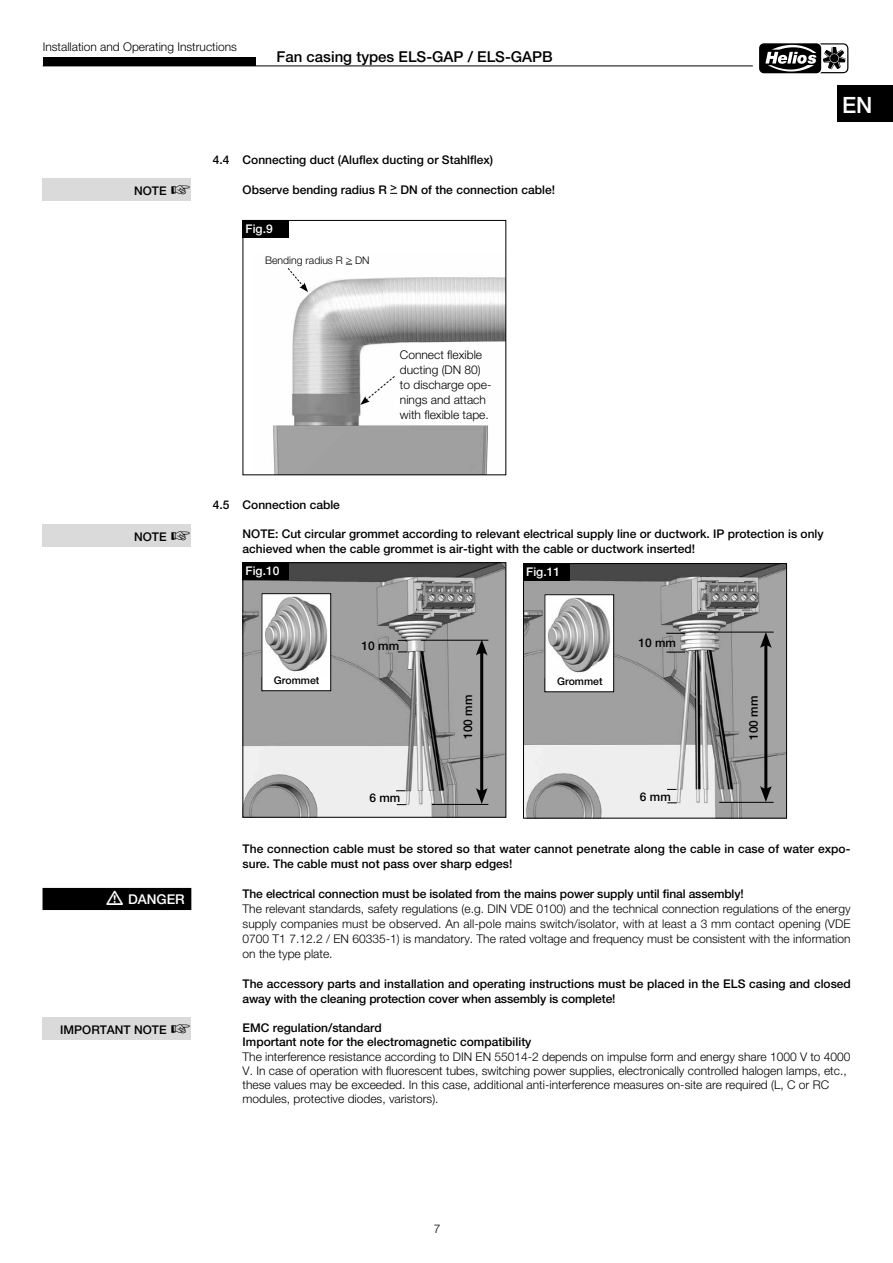
<style>
.page{position:relative;width:893px;height:1263px;background:#fff}
.page>*{position:absolute;margin:0;border:0;box-sizing:border-box;transform-origin:0 0}
.t1{font:500 22.5px "Helvetica Neue LTW1 G";color:#fff}
.t2{font:500 15px "Helvetica Neue LTW1 G";color:#000}
.t3{font:500 13.5px "Helvetica Neue LTW1 G";color:#fff}
.t4{font:300 12px/15px "Helvetica Neue LTW1 G";color:#000}
.t5{font:500 12px/15px "Helvetica Neue LTW1 G";color:#000}
.t6{font:500 12px "Helvetica Neue LTW1 G";color:#fff}
.t7{font:300 10.5px "Helvetica Neue LTW1 G";color:#000}
.t8{font:500 10.5px "Helvetica Neue LTW1 G";color:#000}
.s1{font-family:"Arial";font-weight:400}
</style>
<div class="page">
<div style="left:838px;top:85px;width:55px;height:36px;background:#000"></div>
<hr style="left:43px;top:66px;width:710px;height:1px;background:#000">
<div style="left:43px;top:57px;width:212px;height:9px;background:#000"></div>
<svg style="left:759px;top:43px;width:90px;height:31px"></svg>
<div style="left:759px;top:43px;width:62px;height:30px;background:#000;border-radius:5px"></div>
<svg style="left:765px;top:43px;width:83px;height:30px"></svg>
<div style="left:43px;top:179px;width:148px;height:22px;background:#dadada"></div>
<img style="left:273px;top:263px;width:231px;height:210px">
<div style="left:243px;top:220px;width:263px;height:255px;border:1px solid #000"></div>
<div style="left:243px;top:220px;width:46px;height:17px;background:#000"></div>
<svg style="left:287px;top:267px;width:21px;height:25px"></svg>
<svg style="left:360px;top:375px;width:35px;height:30px"></svg>
<div style="left:43px;top:524px;width:148px;height:23px;background:#dadada"></div>
<img style="left:245px;top:564px;width:259px;height:251px">
<div style="left:243px;top:562px;width:263px;height:255px;border:1px solid #000"></div>
<div style="left:243px;top:562px;width:46px;height:17px;background:#000"></div>
<hr style="left:480px;top:650px;width:3px;height:143px;background:#000">
<svg style="left:476px;top:639px;width:12px;height:17px"></svg>
<svg style="left:476px;top:788px;width:12px;height:16px"></svg>
<hr style="left:421px;top:640px;width:67px;height:1px;background:#000">
<hr style="left:432px;top:804px;width:56px;height:1px;background:#000">
<div style="left:262px;top:594px;width:69px;height:97px;background:#fff"></div>
<img style="left:265px;top:596px;width:63px;height:76px">
<div style="left:261px;top:593px;width:70px;height:98px;border:1px solid #000"></div>
<img style="left:525px;top:565px;width:260px;height:251px">
<div style="left:523px;top:563px;width:264px;height:255px;border:1px solid #000"></div>
<div style="left:523px;top:563px;width:47px;height:17px;background:#000"></div>
<hr style="left:708px;top:632px;width:66px;height:1px;background:#000">
<hr style="left:719px;top:802px;width:55px;height:1px;background:#000">
<hr style="left:764px;top:642px;width:3px;height:149px;background:#000">
<svg style="left:760px;top:632px;width:12px;height:16px"></svg>
<svg style="left:760px;top:786px;width:12px;height:16px"></svg>
<div style="left:545px;top:595px;width:69px;height:97px;background:#fff"></div>
<img style="left:548px;top:597px;width:63px;height:76px">
<div style="left:544px;top:594px;width:70px;height:98px;border:1px solid #000"></div>
<svg style="left:666px;top:652px;width:19px;height:1px"></svg>
<svg style="left:666px;top:633px;width:19px;height:1px"></svg>
<div style="left:43px;top:889px;width:148px;height:20px;background:#000"></div>
<div style="left:43px;top:888px;width:148px;height:22px;border:2px solid #000"></div>
<div style="left:43px;top:1018px;width:148px;height:22px;background:#dadada"></div>
<p class="t4" style="left:43px;top:39px;width:196px">Installation and Operating Instructions</p>
<p class="t2" style="left:277px;top:47px;width:278px">Fan casing types ELS-GAP / ELS-GAPB</p>
<p class="t5" style="left:134px;top:183px;width:34px">NOTE</p>
<p class="t5" style="left:213px;top:152px;width:282px">4.4 Connecting duct (Aluflex ducting or Stahlflex)</p>
<p class="t5" style="left:243px;top:182px;width:314px">Observe bending radius R <span class="s1">&gt;</span> DN of the connection cable!</p>
<p class="t6" style="left:246px;top:221px;width:29px">Fig.9</p>
<p class="t7" style="left:265px;top:254px;width:106px">Bending radius R &gt; DN</p>
<h1 class="t1" style="left:842px;top:92px;width:32px">EN</h1>
<p class="t5" style="left:134px;top:529px;width:34px">NOTE</p>
<p class="t4" style="left:400px;top:347px;width:93px">Connect flexible ducting (DN 80) to discharge ope&shy;nings and attach with flexible tape.</p>
<p class="t5" style="left:213px;top:497px;width:129px">4.5 Connection cable</p>
<p class="t5" style="left:243px;top:526px;width:583px">NOTE: Cut circular grommet according to relevant electrical supply line or ductwork. IP protection is only achieved when the cable grommet is air-tight with the cable or ductwork inserted!</p>
<p class="t6" style="left:246px;top:563px;width:35px">Fig.10</p>
<p class="t8" style="left:274px;top:674px;width:47px">Grommet</p>
<p class="t5" style="left:362px;top:638px;width:39px">10 mm</p>
<p class="t5" style="left:369px;top:791px;width:32px">6 mm</p>
<p class="t5" style="left:460px;top:739px;width:46px;rotate:-90deg">100 mm</p>
<p class="t6" style="left:526px;top:565px;width:35px">Fig.11</p>
<p class="t8" style="left:557px;top:675px;width:47px">Grommet</p>
<p class="t5" style="left:638px;top:635px;width:39px">10 mm</p>
<p class="t5" style="left:640px;top:789px;width:32px">6 mm</p>
<p class="t5" style="left:746px;top:740px;width:46px;rotate:-90deg">100 mm</p>
<p class="t3" style="left:128px;top:891px;width:58px">DANGER</p>
<p class="t5" style="left:60px;top:1022px;width:108px">IMPORTANT NOTE</p>
<p class="t5" style="left:243px;top:841px;width:609px">The connection cable must be stored so that water cannot penetrate along the cable in case of water expo&shy;sure. The cable must not pass over sharp edges!</p>
<p class="t5" style="left:243px;top:886px;width:503px">The electrical connection must be isolated from the mains power supply until final assembly!</p>
<p class="t4" style="left:243px;top:901px;width:610px;text-align:justify">The relevant standards, safety regulations (e.g. DIN VDE 0100) and the technical connection regulations of the energy supply companies must be observed. An all-pole mains switch/isolator, with at least a 3 mm contact opening (VDE 0700 T1 7.12.2 / EN 60335-1) is mandatory. The rated voltage and frequency must be consistent with the information on the type plate.</p>
<p class="t5" style="left:243px;top:976px;width:610px">The accessory parts and installation and operating instructions must be placed in the ELS casing and closed away with the cleaning protection cover when assembly is complete!</p>
<p class="t5" style="left:243px;top:1021px;width:290px;line-height:14.2px">EMC regulation/standard<br>Important note for the electromagnetic compatibility</p>
<p class="t4" style="left:243px;top:1049px;width:610px;line-height:14.2px">The interference resistance according to DIN EN 55014-2 depends on impulse form and energy share 1000 V to 4000<br>V. In case of operation with fluorescent tubes, switching power supplies, electronically controlled halogen lamps, etc., these values may be exceeded. In this case, additional anti-interference measures on-site are required (L, C or RC modules, protective diodes, varistors).</p>
<p class="t4" style="left:434px;top:1221px;width:8px">7</p>
</div>
